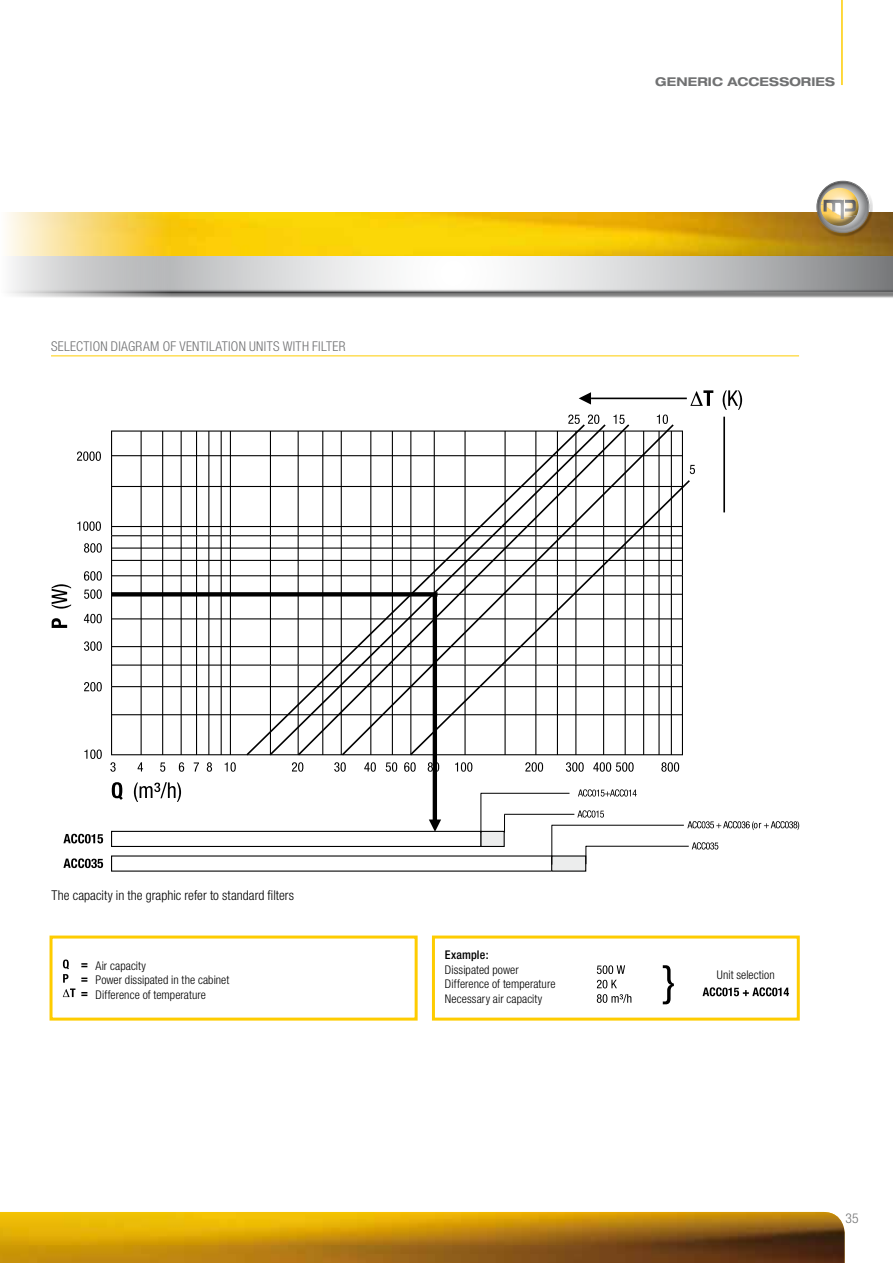
<style>
.page{position:relative;width:893px;height:1263px;background:#fff}
.page>*{position:absolute;margin:0;border:0;box-sizing:border-box;transform-origin:0 0}
.t1{font:300 condensed 13.5px "Helvetica Neue";letter-spacing:.02em;color:#707172}
.t2{font:300 condensed 13.5px "Helvetica Neue";color:#000}
.t3{font:700 expanded 12.15px "Helvetica Neue";letter-spacing:.01em;color:#707172}
.t4{font:300 condensed 12px/14.5px "Helvetica Neue";letter-spacing:.005em;color:#000}
.t5{font:500 condensed 12px "Helvetica Neue";letter-spacing:.01em;color:#000}
</style>
<div class="page">
<hr style="left:841px;top:0;width:2px;height:85px;background:#fecc00">
<div style="left:0;top:250px;width:893px;height:48px;background:#000;opacity:.5"></div>
<img style="left:0;top:213px;width:893px;height:43px">
<div style="left:813px;top:178px;width:56px;height:55px;background:#fff;opacity:.5"></div>
<div style="left:816px;top:181px;width:57px;height:56px;background:#000;opacity:.5"></div>
<svg style="left:816px;top:181px;width:53px;height:52px;background:#b3a68b"></svg>
<img style="left:0;top:1212px;width:845px;height:51px">
<hr style="left:51px;top:355px;width:748px;height:1px;background:#fecc00">
<svg style="left:49px;top:935px;width:751px;height:86px"></svg>
<svg style="left:63px;top:959px;width:12px;height:38px"></svg>
<svg style="left:81px;top:963px;width:6px;height:4px"></svg>
<svg style="left:81px;top:977px;width:6px;height:5px"></svg>
<svg style="left:81px;top:992px;width:6px;height:4px"></svg>
<svg style="left:597px;top:965px;width:28px;height:9px"></svg>
<svg style="left:597px;top:980px;width:20px;height:8px"></svg>
<svg style="left:597px;top:994px;width:34px;height:9px"></svg>
<svg style="left:663px;top:965px;width:11px;height:39px"></svg>
<svg style="left:702px;top:987px;width:87px;height:9px"></svg>
<svg style="left:112px;top:432px;width:133px;height:322px"></svg>
<hr style="left:111px;top:430px;width:30px;height:2px;background:#000">
<svg style="left:111px;top:432px;width:1px;height:23px"></svg>
<hr style="left:230px;top:430px;width:40px;height:2px;background:#000">
<hr style="left:111px;top:455px;width:30px;height:1px;background:#000">
<hr style="left:111px;top:456px;width:1px;height:30px;background:#000">
<hr style="left:141px;top:456px;width:1px;height:30px;background:#000">
<hr style="left:162px;top:456px;width:1px;height:30px;background:#000">
<hr style="left:181px;top:456px;width:1px;height:30px;background:#000">
<hr style="left:196px;top:456px;width:1px;height:30px;background:#000">
<hr style="left:208px;top:456px;width:1px;height:30px;background:#000">
<svg style="left:141px;top:430px;width:90px;height:26px"></svg>
<hr style="left:221px;top:456px;width:1px;height:30px;background:#000">
<hr style="left:230px;top:455px;width:40px;height:1px;background:#000">
<hr style="left:230px;top:456px;width:1px;height:30px;background:#000">
<hr style="left:111px;top:486px;width:30px;height:1px;background:#000">
<hr style="left:111px;top:487px;width:1px;height:39px;background:#000">
<hr style="left:141px;top:487px;width:1px;height:39px;background:#000">
<hr style="left:162px;top:487px;width:1px;height:39px;background:#000">
<hr style="left:181px;top:487px;width:1px;height:39px;background:#000">
<hr style="left:196px;top:487px;width:1px;height:39px;background:#000">
<hr style="left:208px;top:487px;width:1px;height:39px;background:#000">
<svg style="left:141px;top:486px;width:89px;height:1px"></svg>
<hr style="left:221px;top:487px;width:1px;height:39px;background:#000">
<hr style="left:230px;top:486px;width:40px;height:1px;background:#000">
<hr style="left:230px;top:487px;width:1px;height:39px;background:#000">
<hr style="left:111px;top:526px;width:30px;height:1px;background:#000">
<hr style="left:230px;top:526px;width:40px;height:1px;background:#000">
<hr style="left:111px;top:535px;width:30px;height:1px;background:#000">
<hr style="left:230px;top:535px;width:40px;height:1px;background:#000">
<hr style="left:111px;top:547px;width:30px;height:2px;background:#000">
<hr style="left:230px;top:547px;width:40px;height:2px;background:#000">
<hr style="left:111px;top:560px;width:30px;height:1px;background:#000">
<hr style="left:230px;top:560px;width:40px;height:1px;background:#000">
<hr style="left:111px;top:575px;width:30px;height:1px;background:#000">
<hr style="left:230px;top:575px;width:40px;height:1px;background:#000">
<hr style="left:111px;top:618px;width:30px;height:1px;background:#000">
<hr style="left:230px;top:618px;width:40px;height:1px;background:#000">
<hr style="left:111px;top:646px;width:30px;height:1px;background:#000">
<hr style="left:230px;top:646px;width:40px;height:1px;background:#000">
<hr style="left:111px;top:664px;width:30px;height:2px;background:#000">
<hr style="left:230px;top:664px;width:40px;height:2px;background:#000">
<hr style="left:111px;top:686px;width:30px;height:1px;background:#000">
<svg style="left:111px;top:527px;width:1px;height:187px"></svg>
<hr style="left:230px;top:686px;width:40px;height:1px;background:#000">
<hr style="left:111px;top:714px;width:30px;height:1px;background:#000">
<hr style="left:111px;top:715px;width:1px;height:39px;background:#000">
<hr style="left:141px;top:715px;width:1px;height:39px;background:#000">
<hr style="left:162px;top:715px;width:1px;height:39px;background:#000">
<hr style="left:181px;top:715px;width:1px;height:39px;background:#000">
<hr style="left:196px;top:715px;width:1px;height:39px;background:#000">
<hr style="left:208px;top:715px;width:1px;height:39px;background:#000">
<svg style="left:141px;top:526px;width:90px;height:189px"></svg>
<hr style="left:221px;top:715px;width:1px;height:39px;background:#000">
<hr style="left:230px;top:714px;width:40px;height:1px;background:#000">
<hr style="left:230px;top:715px;width:1px;height:39px;background:#000">
<hr style="left:111px;top:754px;width:30px;height:1px;background:#000">
<svg style="left:141px;top:754px;width:89px;height:1px"></svg>
<hr style="left:230px;top:754px;width:40px;height:1px;background:#000">
<svg style="left:77px;top:451px;width:24px;height:10px"></svg>
<svg style="left:77px;top:521px;width:24px;height:10px"></svg>
<svg style="left:84px;top:543px;width:18px;height:10px"></svg>
<svg style="left:84px;top:571px;width:18px;height:10px"></svg>
<svg style="left:84px;top:589px;width:18px;height:10px"></svg>
<svg style="left:84px;top:614px;width:18px;height:9px"></svg>
<svg style="left:84px;top:641px;width:18px;height:10px"></svg>
<svg style="left:84px;top:682px;width:18px;height:9px"></svg>
<svg style="left:84px;top:749px;width:18px;height:10px"></svg>
<svg style="left:110px;top:762px;width:6px;height:10px"></svg>
<svg style="left:138px;top:762px;width:5px;height:9px"></svg>
<svg style="left:160px;top:762px;width:5px;height:10px"></svg>
<svg style="left:179px;top:762px;width:5px;height:10px"></svg>
<svg style="left:194px;top:762px;width:5px;height:9px"></svg>
<svg style="left:207px;top:762px;width:5px;height:10px"></svg>
<svg style="left:225px;top:762px;width:11px;height:10px"></svg>
<svg style="left:292px;top:762px;width:11px;height:10px"></svg>
<svg style="left:334px;top:762px;width:12px;height:10px"></svg>
<svg style="left:364px;top:762px;width:12px;height:10px"></svg>
<svg style="left:386px;top:762px;width:11px;height:10px"></svg>
<svg style="left:404px;top:762px;width:12px;height:10px"></svg>
<svg style="left:428px;top:762px;width:11px;height:10px"></svg>
<svg style="left:455px;top:762px;width:17px;height:10px"></svg>
<svg style="left:525px;top:762px;width:18px;height:10px"></svg>
<svg style="left:566px;top:762px;width:18px;height:10px"></svg>
<svg style="left:661px;top:762px;width:18px;height:10px"></svg>
<svg style="left:593px;top:762px;width:41px;height:10px"></svg>
<svg style="left:245px;top:423px;width:447px;height:334px"></svg>
<svg style="left:111px;top:592px;width:326px;height:4px"></svg>
<hr style="left:433px;top:596px;width:4px;height:227px;background:#000">
<svg style="left:690px;top:390px;width:23px;height:16px"></svg>
<svg style="left:723px;top:390px;width:19px;height:20px"></svg>
<svg style="left:568px;top:414px;width:12px;height:10px"></svg>
<svg style="left:588px;top:414px;width:11px;height:10px"></svg>
<svg style="left:613px;top:414px;width:12px;height:10px"></svg>
<svg style="left:657px;top:414px;width:11px;height:10px"></svg>
<svg style="left:690px;top:465px;width:5px;height:9px"></svg>
<hr style="left:591px;top:398px;width:96px;height:1px;background:#000">
<svg style="left:579px;top:392px;width:12px;height:13px"></svg>
<hr style="left:723px;top:417px;width:2px;height:95px;background:#000">
<svg style="left:429px;top:819px;width:12px;height:12px"></svg>
<svg style="left:52px;top:618px;width:15px;height:10px"></svg>
<svg style="left:52px;top:584px;width:19px;height:25px"></svg>
<svg style="left:112px;top:782px;width:11px;height:18px"></svg>
<svg style="left:134px;top:782px;width:47px;height:20px"></svg>
<div style="left:111px;top:831px;width:371px;height:16px;border:1px solid #000"></div>
<svg style="left:63px;top:834px;width:40px;height:9px"></svg>
<svg style="left:63px;top:858px;width:40px;height:10px"></svg>
<div style="left:481px;top:831px;width:23px;height:15px;background:#eceded"></div>
<div style="left:480px;top:831px;width:25px;height:16px;border:1px solid #000"></div>
<div style="left:552px;top:856px;width:34px;height:15px;background:#eceded"></div>
<div style="left:551px;top:855px;width:35px;height:17px;border:1px solid #000"></div>
<svg style="left:577px;top:810px;width:27px;height:8px"></svg>
<hr style="left:504px;top:814px;width:70px;height:1px;background:#000">
<svg style="left:504px;top:815px;width:1px;height:17px"></svg>
<hr style="left:481px;top:793px;width:88px;height:1px;background:#000">
<hr style="left:481px;top:793px;width:1px;height:40px;background:#000">
<svg style="left:687px;top:821px;width:112px;height:9px"></svg>
<svg style="left:692px;top:842px;width:26px;height:7px"></svg>
<hr style="left:586px;top:846px;width:103px;height:1px;background:#000">
<svg style="left:586px;top:847px;width:1px;height:17px"></svg>
<hr style="left:552px;top:825px;width:132px;height:1px;background:#000">
<hr style="left:552px;top:825px;width:1px;height:40px;background:#000">
<svg style="left:578px;top:789px;width:59px;height:7px"></svg>
<p class="t1" style="left:51px;top:338px;width:296px">SELECTION DIAGRAM OF VENTILATION UNITS WITH FILTER</p>
<p class="t3" style="left:655px;top:74px;width:181px">GENERIC ACCESSORIES</p>
<p class="t2" style="left:52px;top:888px;width:244px">The capacity in the graphic refer to standard filters</p>
<p class="t5" style="left:445px;top:948px;width:45px">Example:</p>
<p class="t4" style="left:445px;top:962px;width:112px">Dissipated power<br>Difference of temperature<br>Necessary air capacity</p>
<p class="t4" style="left:95px;top:958px;width:135px">Air capacity<br>Power dissipated in the cabinet<br>Difference of temperature</p>
<p class="t4" style="left:717px;top:967px;width:59px">Unit selection</p>
<p class="t1" style="left:845px;top:1210px;width:15px">35</p>
</div>
